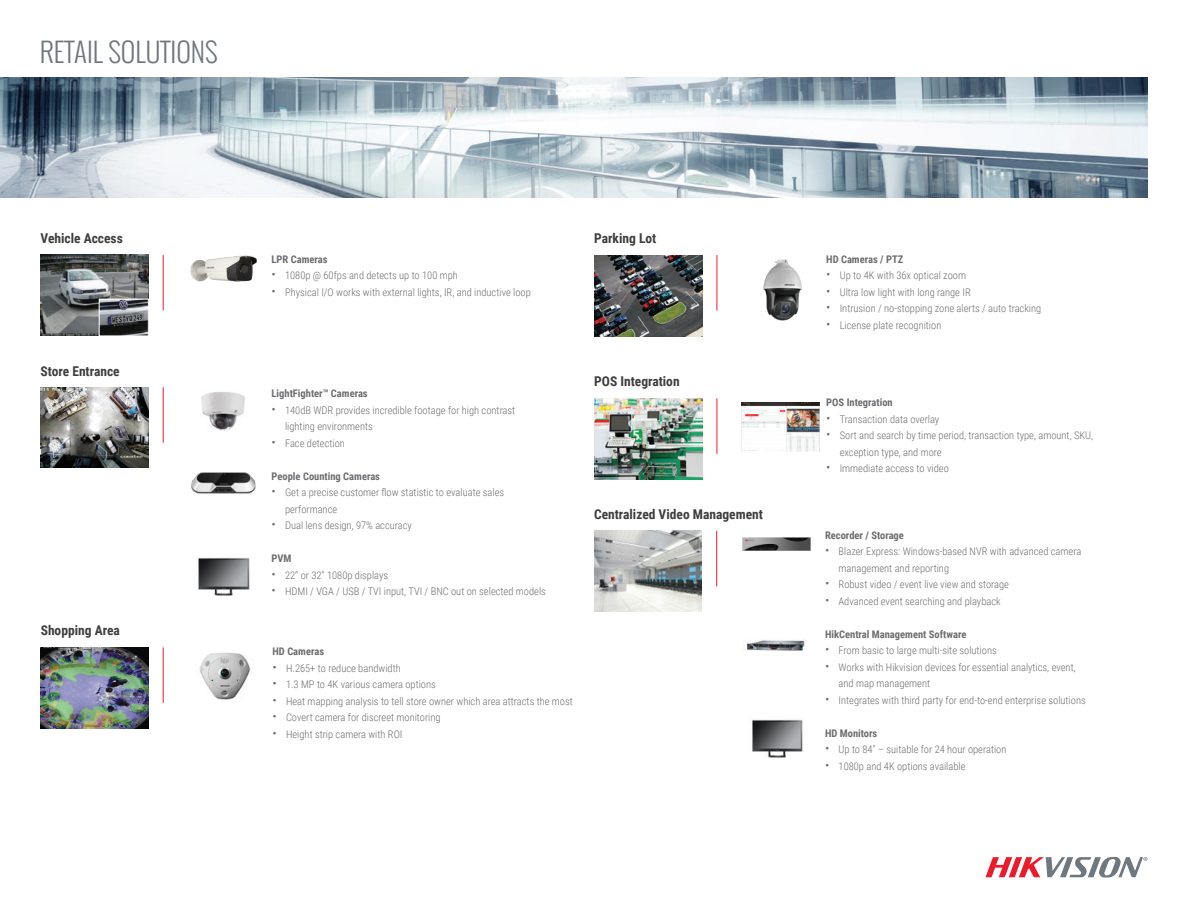
<style>
.page{position:relative;width:1188px;height:918px;background:#fff}
.page>*{position:absolute;margin:0;border:0;box-sizing:border-box;transform-origin:0 0}
.t1{font:300 27px "Oswald";color:#70787f}
.t2{font:700 13.5px "Roboto Condensed";color:#3e3e3f}
.t3{font:300 10.5px/16.5px "Roboto Condensed";color:#6c6d70}
.t4{font:700 10.5px "Roboto Condensed";color:#6c6d70}
.s1{font-family:"Roboto";font-size:13.5px}
</style>
<div class="page">
<svg style="left:985px;top:857px;width:163px;height:21px"></svg>
<img style="left:190px;top:255px;width:67px;height:27px">
<img style="left:201px;top:392px;width:44px;height:39px">
<img style="left:743px;top:538px;width:68px;height:12px">
<img style="left:191px;top:472px;width:65px;height:22px">
<img style="left:746px;top:640px;width:59px;height:11px">
<img style="left:752px;top:719px;width:51px;height:39px">
<img style="left:198px;top:557px;width:52px;height:38px">
<img style="left:594px;top:256px;width:108px;height:80px">
<img style="left:40px;top:387px;width:108px;height:81px">
<img style="left:594px;top:398px;width:108px;height:81px">
<img style="left:40px;top:647px;width:108px;height:81px">
<img style="left:594px;top:531px;width:108px;height:81px">
<img style="left:0;top:78px;width:1148px;height:120px">
<hr style="left:163px;top:255px;width:1px;height:55px;background:#ec1b2b">
<hr style="left:717px;top:255px;width:1px;height:56px;background:#ec1b2b">
<hr style="left:163px;top:387px;width:1px;height:56px;background:#ec1b2b">
<hr style="left:717px;top:398px;width:1px;height:56px;background:#ec1b2b">
<hr style="left:163px;top:647px;width:1px;height:56px;background:#ec1b2b">
<hr style="left:716px;top:531px;width:1px;height:55px;background:#ec1b2b">
<img style="left:40px;top:255px;width:108px;height:81px">
<img style="left:101px;top:301px;width:46px;height:33px">
<div style="left:99px;top:299px;width:50px;height:37px;border:1px solid #fff"></div>
<img style="left:763px;top:259px;width:39px;height:62px">
<img style="left:199px;top:652px;width:52px;height:48px">
<img style="left:742px;top:403px;width:77px;height:48px">
<h1 class="t1" style="left:40px;top:32px;width:179px">RETAIL SOLUTIONS</h1>
<p class="t2" style="left:40px;top:229px;width:84px">Vehicle Access</p>
<p class="t2" style="left:594px;top:229px;width:64px">Parking Lot</p>
<p class="t2" style="left:40px;top:362px;width:81px">Store Entrance</p>
<p class="t2" style="left:41px;top:621px;width:81px">Shopping Area</p>
<p class="t4" style="left:272px;top:252px;width:58px">LPR Cameras</p>
<p class="t3" style="left:272px;top:267px;width:188px"><span class="s1">•</span> 1080p @ 60fps and detects up to 100 mph</p>
<p class="t3" style="left:272px;top:283px;width:261px"><span class="s1">•</span> Physical I/O works with external lights, IR, and inductive loop</p>
<p class="t4" style="left:272px;top:386px;width:98px">LightFighter™ Cameras</p>
<p class="t3" style="left:285px;top:402px;width:232px;text-indent:-14px"><span class="s1">•</span> 140dB WDR provides incredible footage for high contrast lighting environments</p>
<p class="t3" style="left:272px;top:435px;width:75px"><span class="s1">•</span> Face detection</p>
<p class="t4" style="left:272px;top:469px;width:110px">People Counting Cameras</p>
<p class="t3" style="left:285px;top:484px;width:221px;text-indent:-14px"><span class="s1">•</span> Get a precise customer flow statistic to evaluate sales performance</p>
<p class="t3" style="left:272px;top:517px;width:142px"><span class="s1">•</span> Dual lens design, 97% accuracy</p>
<p class="t4" style="left:272px;top:551px;width:22px">PVM</p>
<p class="t3" style="left:272px;top:567px;width:118px"><span class="s1">•</span> 22’’ or 32’’ 1080p displays</p>
<p class="t3" style="left:272px;top:583px;width:276px"><span class="s1">•</span> HDMI / VGA / USB / TVI input, TVI / BNC out on selected models</p>
<p class="t4" style="left:273px;top:644px;width:53px">HD Cameras</p>
<p class="t3" style="left:273px;top:659px;width:130px"><span class="s1">•</span> H.265+ to reduce bandwidth</p>
<p class="t3" style="left:273px;top:676px;width:165px"><span class="s1">•</span> 1.3 MP to 4K various camera options</p>
<p class="t3" style="left:273px;top:692px;width:302px"><span class="s1">•</span> Heat mapping analysis to tell store owner which area attracts the most</p>
<p class="t3" style="left:273px;top:709px;width:170px"><span class="s1">•</span> Covert camera for discreet monitoring</p>
<p class="t3" style="left:273px;top:725px;width:131px"><span class="s1">•</span> Height strip camera with ROI</p>
<p class="t2" style="left:594px;top:372px;width:87px">POS Integration</p>
<p class="t2" style="left:594px;top:505px;width:170px">Centralized Video Management</p>
<p class="t4" style="left:826px;top:252px;width:79px">HD Cameras / PTZ</p>
<p class="t3" style="left:826px;top:267px;width:141px"><span class="s1">•</span> Up to 4K with 36x optical zoom</p>
<p class="t3" style="left:826px;top:284px;width:146px"><span class="s1">•</span> Ultra low light with long range IR</p>
<p class="t3" style="left:826px;top:300px;width:217px"><span class="s1">•</span> Intrusion / no-stopping zone alerts / auto tracking</p>
<p class="t3" style="left:826px;top:317px;width:117px"><span class="s1">•</span> License plate recognition</p>
<p class="t4" style="left:826px;top:395px;width:68px">POS Integration</p>
<p class="t3" style="left:826px;top:410px;width:115px"><span class="s1">•</span> Transaction data overlay</p>
<p class="t3" style="left:840px;top:427px;width:255px;text-indent:-14px"><span class="s1">•</span> Sort and search by time period, transaction type, amount, SKU, exception type, and more</p>
<p class="t3" style="left:826px;top:460px;width:124px"><span class="s1">•</span> Immediate access to video</p>
<p class="t4" style="left:825px;top:528px;width:80px">Recorder / Storage</p>
<p class="t3" style="left:839px;top:543px;width:244px;text-indent:-14px"><span class="s1">•</span> Blazer Express: Windows-based NVR with advanced camera management and reporting</p>
<p class="t3" style="left:825px;top:576px;width:185px"><span class="s1">•</span> Robust video / event live view and storage</p>
<p class="t3" style="left:825px;top:592px;width:177px"><span class="s1">•</span> Advanced event searching and playback</p>
<p class="t4" style="left:825px;top:627px;width:143px">HikCentral Management Software</p>
<p class="t3" style="left:825px;top:642px;width:173px"><span class="s1">•</span> From basic to large multi-site solutions</p>
<p class="t3" style="left:839px;top:658px;width:239px;text-indent:-14px"><span class="s1">•</span> Works with Hikvision devices for essential analytics, event, and map management</p>
<p class="t3" style="left:825px;top:691px;width:262px"><span class="s1">•</span> Integrates with third party for end-to-end enterprise solutions</p>
<p class="t4" style="left:825px;top:726px;width:54px">HD Monitors</p>
<p class="t3" style="left:825px;top:741px;width:183px"><span class="s1">•</span> Up to 84’’ – suitable for 24 hour operation</p>
<p class="t3" style="left:825px;top:757px;width:142px"><span class="s1">•</span> 1080p and 4K options available</p>
</div>
